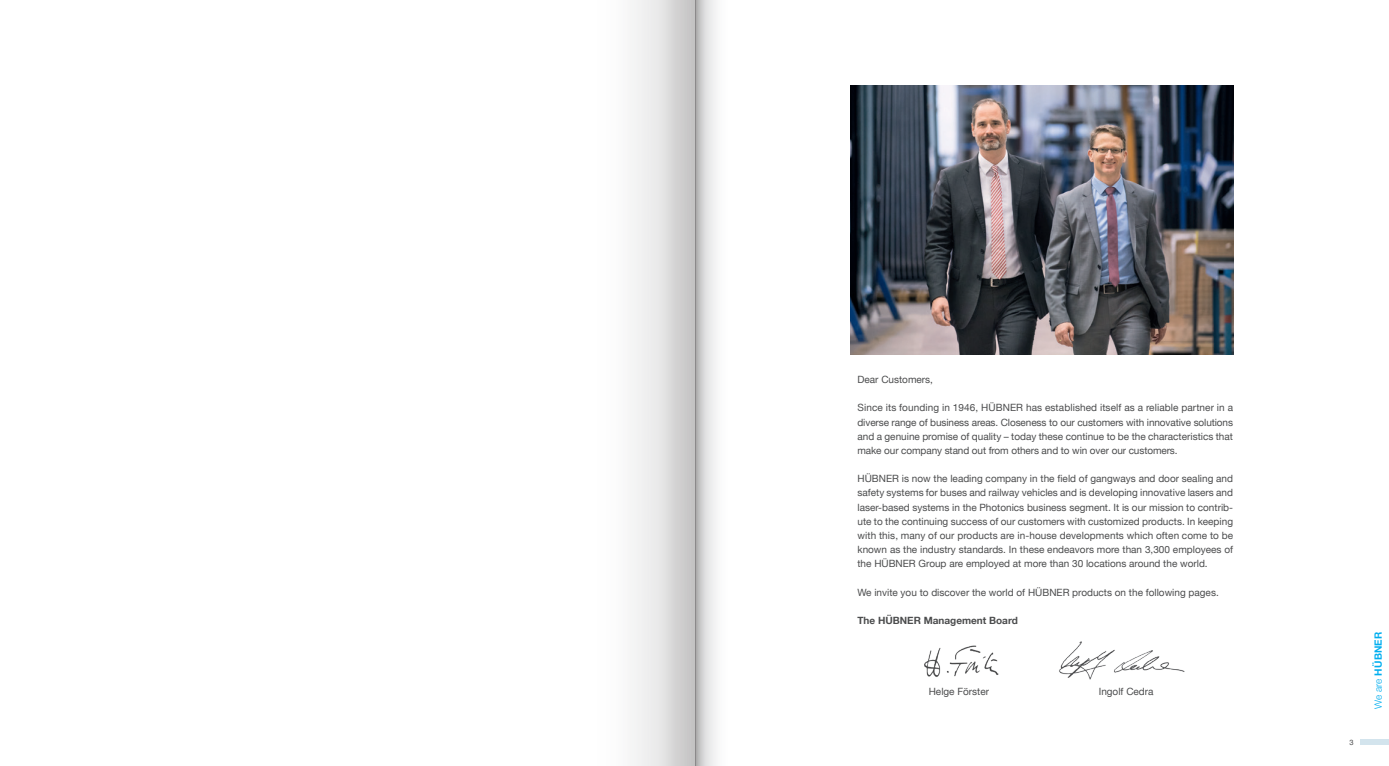
<style>
.page{position:relative;width:1389px;height:766px;background:#fff}
.page>*{position:absolute;margin:0;border:0;box-sizing:border-box;transform-origin:0 0}
.t1{font:10px/14.1px "Helvetica Neue LT";color:#4b4c4d;text-align:justify}
.t2{font:700 10px "Helvetica Neue LT";color:#4b4c4d}
.t3{font:700 10px "Helvetica Neue LT";letter-spacing:.02em;color:#00aeef}
.t4{font:7.5px "Helvetica Neue LT";color:#4b4c4d}
.s1{font-family:"Helvetica Neue LT Pro";font-weight:300}
</style>
<div class="page">
<div style="left:1361px;top:739px;width:28px;height:5px;background:#d3e4ed"></div>
<img style="left:850px;top:85px;width:383px;height:269px">
<img style="left:924px;top:645px;width:75px;height:32px">
<img style="left:1059px;top:641px;width:126px;height:39px">
<svg style="left:702px;top:0;width:14px;height:765px;background:#e5e5e6"></svg>
<div style="left:588px;top:0;width:114px;height:765px;background:linear-gradient(to right,#fff,#c6c5c6)"></div>
<p class="t1" style="left:857px;top:372px;width:77px">Dear Customers,</p>
<p class="t1" style="left:857px;top:400px;width:377px">Since its founding in 1946, HÜBNER has established itself as a reliable partner in a diverse range of business areas. Closeness to our customers with innovative solutions and a genuine promise of quality – today these continue to be the characteristics that make our company stand out from others and to win over our customers.</p>
<p class="t1" style="left:857px;top:471px;width:377px">HÜBNER is now the leading company in the field of gangways and door sealing and safety systems for buses and railway vehicles and is developing innovative lasers and laser-based systems in the Photonics business segment. It is our mission to contrib&shy;ute to the continuing success of our customers with customized products. In keeping with this, many of our products are in-house developments which often come to be known as the industry standards. In these endeavors more than 3,300 employees of the HÜBNER Group are employed at more than 30 locations around the world.</p>
<p class="t1" style="left:857px;top:585px;width:363px">We invite you to discover the world of HÜBNER products on the following pages.</p>
<p class="t2" style="left:857px;top:614px;width:162px">The HÜBNER Management Board</p>
<p class="t1" style="left:929px;top:684px;width:62px">Helge Förster</p>
<p class="t1" style="left:1099px;top:684px;width:56px">Ingolf Cedra</p>
<p class="t4" style="left:1349px;top:737px;width:6px">3</p>
<p class="t3" style="left:1372px;top:709px;width:79px;rotate:-90deg"><span class="s1">We are</span> HÜBNER</p>
</div>
